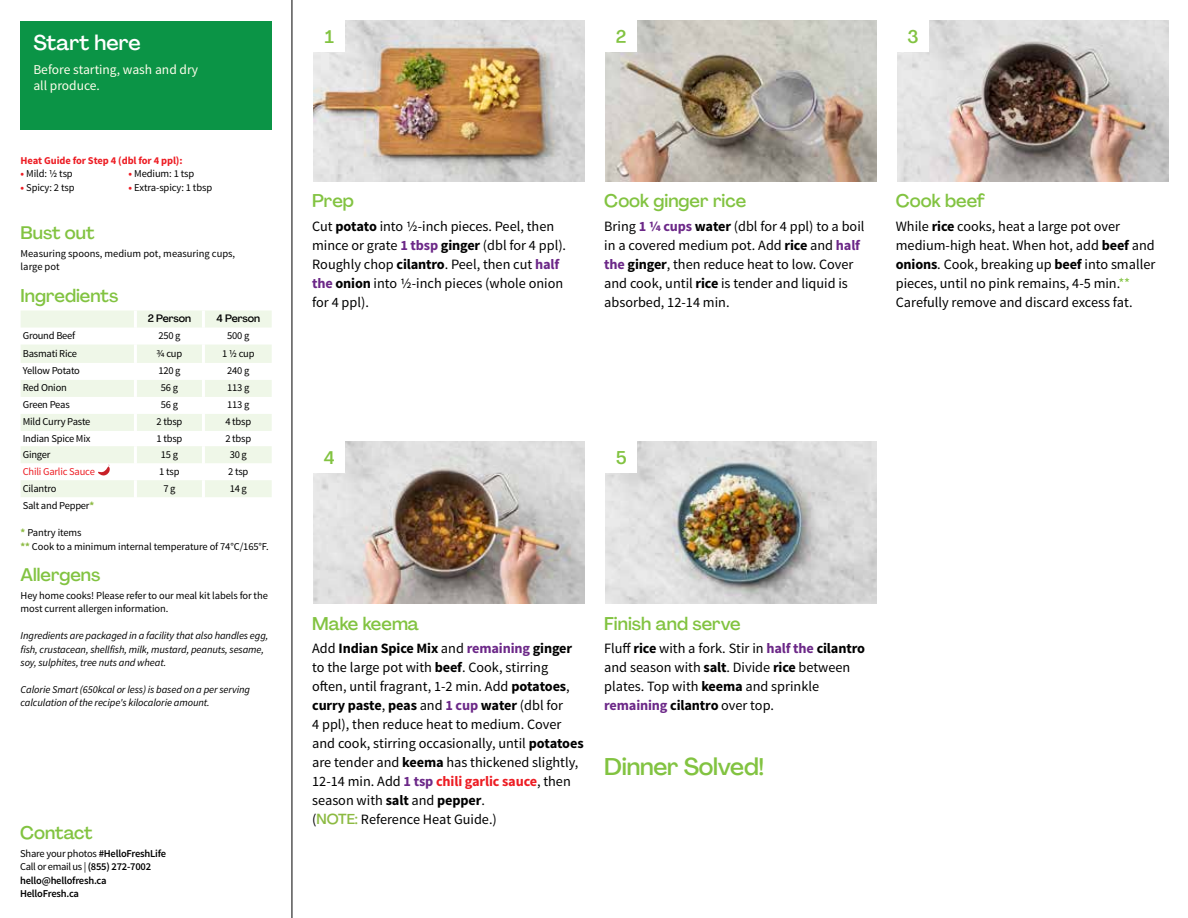
<style>
.page{position:relative;width:1188px;height:918px;background:#fff}
.page>*{position:absolute;margin:0;border:0;box-sizing:border-box;transform-origin:0 0}
.t1{font:500 24px "Agrandir";letter-spacing:-.01em;color:#82c341}
.t2{font:500 21px "Agrandir";color:#fff}
.t3{font:500 18px "Agrandir";color:#82c341}
.t4{font:14.25px/19px "Source Sans Pro";color:#000}
.t5{font:13.5px/16.2px "Source Sans Pro";color:#fffdec}
.t6{font:10.5px/13.5px "Source Sans Pro";letter-spacing:-.01em;color:#000}
.t7{font:italic 10.5px/13.5px "Source Sans Pro";letter-spacing:-.01em;color:#000}
.t8{font:600 10.5px/13.5px "Source Sans Pro";letter-spacing:-.02em;color:#000}
.t9{font:700 10.5px "Source Sans Pro";letter-spacing:-.01em;color:#ed1d24}
.t10{font:10.5px "Source Sans Pro";letter-spacing:-.02em;color:#ed1d24}
.t11{font:500 10.5px "Agrandir";letter-spacing:-.01em;color:#000}
.s1{font-weight:700;color:#ed1d24}
.s2{font-weight:700;color:#8cba42}
.s3{font-weight:400}
.s4{font-weight:700}
.s5{font-weight:700;color:#6c2888}
.s6{color:#82c341}
.s7{font-family:"Agrandir";font-weight:500;color:#8cba42}
</style>
<div class="page">
<hr style="left:292px;top:0;width:1px;height:918px;background:#000">
<svg style="left:21px;top:311px;width:251px;height:186px;fill:#eff7e8"></svg>
<hr style="left:134px;top:311px;width:3px;height:17px;background:#fff">
<hr style="left:202px;top:311px;width:3px;height:17px;background:#fff">
<hr style="left:134px;top:328px;width:3px;height:17px;background:#fff">
<hr style="left:202px;top:328px;width:3px;height:17px;background:#fff">
<hr style="left:134px;top:345px;width:3px;height:18px;background:#fff">
<hr style="left:202px;top:345px;width:3px;height:18px;background:#fff">
<hr style="left:134px;top:363px;width:3px;height:17px;background:#fff">
<hr style="left:202px;top:363px;width:3px;height:17px;background:#fff">
<hr style="left:134px;top:380px;width:3px;height:17px;background:#fff">
<hr style="left:202px;top:380px;width:3px;height:17px;background:#fff">
<hr style="left:134px;top:397px;width:3px;height:17px;background:#fff">
<hr style="left:202px;top:397px;width:3px;height:17px;background:#fff">
<hr style="left:134px;top:414px;width:3px;height:17px;background:#fff">
<hr style="left:202px;top:414px;width:3px;height:17px;background:#fff">
<hr style="left:134px;top:431px;width:3px;height:15px;background:#fff">
<hr style="left:202px;top:431px;width:3px;height:15px;background:#fff">
<hr style="left:134px;top:446px;width:3px;height:17px;background:#fff">
<hr style="left:202px;top:446px;width:3px;height:17px;background:#fff">
<hr style="left:134px;top:463px;width:3px;height:17px;background:#fff">
<hr style="left:202px;top:463px;width:3px;height:17px;background:#fff">
<hr style="left:134px;top:480px;width:3px;height:17px;background:#fff">
<hr style="left:202px;top:480px;width:3px;height:17px;background:#fff">
<svg style="left:98px;top:464px;width:12px;height:14px"></svg>
<div style="left:21px;top:21px;width:251px;height:109px;background:#0b9446"></div>
<img style="left:313px;top:442px;width:272px;height:162px">
<div style="left:313px;top:442px;width:32px;height:31px;background:#fff"></div>
<img style="left:605px;top:442px;width:272px;height:162px">
<div style="left:605px;top:442px;width:32px;height:31px;background:#fff"></div>
<img style="left:313px;top:20px;width:272px;height:161px">
<div style="left:313px;top:20px;width:32px;height:32px;background:#fff"></div>
<img style="left:605px;top:20px;width:272px;height:161px">
<div style="left:605px;top:20px;width:32px;height:32px;background:#fff"></div>
<img style="left:897px;top:20px;width:272px;height:161px">
<div style="left:897px;top:20px;width:32px;height:32px;background:#fff"></div>
<h2 class="t2" style="left:33px;top:29px;width:109px">Start here</h2>
<p class="t5" style="left:33px;top:62px;width:166px">Before starting, wash and dry all produce.</p>
<p class="t9" style="left:21px;top:153px;width:164px">Heat Guide for Step 4 (dbl for 4 ppl):</p>
<p class="t6" style="left:21px;top:167px;width:54px"><span class="s1">•</span> Mild: 1/2 tsp</p>
<p class="t6" style="left:129px;top:167px;width:67px"><span class="s1">•</span> Medium: 1 tsp</p>
<p class="t6" style="left:21px;top:180px;width:55px"><span class="s1">•</span> Spicy: 2 tsp</p>
<p class="t6" style="left:129px;top:180px;width:85px"><span class="s1">•</span> Extra-spicy: 1 tbsp</p>
<p class="t3" style="left:21px;top:222px;width:75px">Bust out</p>
<p class="t6" style="left:21px;top:247px;width:216px">Measuring spoons, medium pot, measuring cups, large pot</p>
<p class="t3" style="left:21px;top:285px;width:99px">Ingredients</p>
<p class="t11" style="left:148px;top:312px;width:45px">2 Person</p>
<p class="t11" style="left:217px;top:312px;width:45px">4 Person</p>
<p class="t6" style="left:23px;top:329px;width:54px">Ground Beef</p>
<p class="t6" style="left:158px;top:329px;width:24px">250 g</p>
<p class="t6" style="left:227px;top:329px;width:24px">500 g</p>
<p class="t6" style="left:23px;top:347px;width:56px">Basmati Rice</p>
<p class="t6" style="left:157px;top:347px;width:27px">3/4 cup</p>
<p class="t6" style="left:222px;top:347px;width:34px">1 1/2 cup</p>
<p class="t6" style="left:23px;top:364px;width:59px">Yellow Potato</p>
<p class="t6" style="left:158px;top:364px;width:24px">120 g</p>
<p class="t6" style="left:227px;top:364px;width:24px">240 g</p>
<p class="t6" style="left:23px;top:381px;width:46px">Red Onion</p>
<p class="t6" style="left:161px;top:381px;width:19px">56 g</p>
<p class="t6" style="left:227px;top:381px;width:24px">113 g</p>
<p class="t6" style="left:23px;top:398px;width:48px">Green Peas</p>
<p class="t6" style="left:161px;top:398px;width:19px">56 g</p>
<p class="t6" style="left:227px;top:398px;width:24px">113 g</p>
<p class="t6" style="left:23px;top:415px;width:69px">Mild Curry Paste</p>
<p class="t6" style="left:157px;top:415px;width:27px">2 tbsp</p>
<p class="t6" style="left:225px;top:415px;width:27px">4 tbsp</p>
<p class="t6" style="left:23px;top:432px;width:69px">Indian Spice Mix</p>
<p class="t6" style="left:157px;top:432px;width:27px">1 tbsp</p>
<p class="t6" style="left:225px;top:432px;width:27px">2 tbsp</p>
<p class="t6" style="left:23px;top:448px;width:29px">Ginger</p>
<p class="t6" style="left:161px;top:448px;width:19px">15 g</p>
<p class="t6" style="left:230px;top:448px;width:19px">30 g</p>
<p class="t10" style="left:23px;top:465px;width:74px">Chili Garlic Sauce</p>
<p class="t6" style="left:159px;top:465px;width:22px">1 tsp</p>
<p class="t6" style="left:228px;top:465px;width:22px">2 tsp</p>
<p class="t6" style="left:23px;top:482px;width:35px">Cilantro</p>
<p class="t6" style="left:163px;top:482px;width:14px">7 g</p>
<p class="t6" style="left:230px;top:482px;width:19px">14 g</p>
<p class="t6" style="left:23px;top:499px;width:73px">Salt and Pepper<span class="s2">*</span></p>
<p class="t6" style="left:21px;top:526px;width:250px"><span class="s2">*</span> Pantry items<br><span class="s2">**</span> Cook to a minimum internal temperature of 74°C/165°F.</p>
<p class="t3" style="left:21px;top:564px;width:81px">Allergens</p>
<p class="t6" style="left:21px;top:589px;width:249px">Hey home cooks! Please refer to our meal kit labels for the most current allergen information.</p>
<p class="t7" style="left:21px;top:629px;width:249px">Ingredients are packaged in a facility that also handles egg, fish, crustacean, shellfish, milk, mustard, peanuts, sesame, soy, sulphites, tree nuts and wheat.</p>
<p class="t7" style="left:21px;top:683px;width:231px">Calorie Smart (650kcal or less) is based on a per serving calculation of the recipe's kilocalorie amount.</p>
<p class="t3" style="left:20px;top:822px;width:74px">Contact</p>
<p class="t8" style="left:20px;top:847px;width:147px"><span class="s3">Share your photos</span> #HelloFreshLife<br><span class="s3">Call or email us |</span> (855) 272-7002 hello@hellofresh.ca<br>HelloFresh.ca</p>
<p class="t3" style="left:325px;top:26px;width:11px">1</p>
<p class="t3" style="left:616px;top:25px;width:12px">2</p>
<p class="t3" style="left:908px;top:25px;width:13px">3</p>
<p class="t3" style="left:312px;top:190px;width:43px">Prep</p>
<p class="t4" style="left:312px;top:217px;width:256px">Cut <span class="s4">potato</span> into 1/2-inch pieces. Peel, then mince or grate <span class="s5">1 tbsp</span> <span class="s4">ginger</span> (dbl for 4 ppl).<br>Roughly chop <span class="s4">cilantro</span>. Peel, then cut <span class="s5">half the</span> <span class="s4">onion</span> into 1/2-inch pieces (whole onion for 4 ppl).</p>
<p class="t3" style="left:604px;top:190px;width:144px">Cook ginger rice</p>
<p class="t4" style="left:604px;top:217px;width:262px">Bring <span class="s5">1 1/4 cups</span> <span class="s4">water</span> (dbl for 4 ppl) to a boil in a covered medium pot. Add <span class="s4">rice</span> and <span class="s5">half the</span> <span class="s4">ginger</span>, then reduce heat to low. Cover and cook, until <span class="s4">rice</span> is tender and liquid is absorbed, 12-14 min.</p>
<p class="t3" style="left:896px;top:190px;width:91px">Cook beef</p>
<p class="t4" style="left:896px;top:217px;width:261px">While <span class="s4">rice</span> cooks, heat a large pot over medium-high heat. When hot, add <span class="s4">beef</span> and <span class="s4">onions</span>. Cook, breaking up <span class="s4">beef</span> into smaller pieces, until no pink remains, 4-5 min.<span class="s6">** </span>Carefully remove and discard excess fat.</p>
<p class="t3" style="left:324px;top:447px;width:12px">4</p>
<p class="t3" style="left:616px;top:447px;width:12px">5</p>
<p class="t3" style="left:312px;top:612px;width:108px">Make keema</p>
<p class="t4" style="left:312px;top:639px;width:273px">Add <span class="s4">Indian Spice Mix</span> and <span class="s5">remaining</span> <span class="s4">ginger </span>to the large pot with <span class="s4">beef</span>. Cook, stirring often, until fragrant, 1-2 min. Add <span class="s4">potatoes</span>, <span class="s4">curry paste</span>, <span class="s4">peas</span> and <span class="s5">1 cup</span> <span class="s4">water</span> (dbl for<br>4 ppl), then reduce heat to medium. Cover and cook, stirring occasionally, until <span class="s4">potatoes </span>are tender and <span class="s4">keema</span> has thickened slightly, 12-14 min. Add <span class="s5">1 tsp</span> <span class="s1">chili garlic sauce</span>, then season with <span class="s4">salt</span> and <span class="s4">pepper</span>.<br>(<span class="s7">NOTE:</span> Reference Heat Guide.)</p>
<p class="t3" style="left:604px;top:612px;width:138px">Finish and serve</p>
<p class="t4" style="left:604px;top:639px;width:262px">Fluff <span class="s4">rice</span> with a fork. Stir in <span class="s5">half the</span> <span class="s4">cilantro </span>and season with <span class="s4">salt</span>. Divide <span class="s4">rice</span> between plates. Top with <span class="s4">keema</span> and sprinkle <span class="s5">remaining</span> <span class="s4">cilantro</span> over top.</p>
<h1 class="t1" style="left:604px;top:752px;width:162px">Dinner Solved!</h1>
</div>
